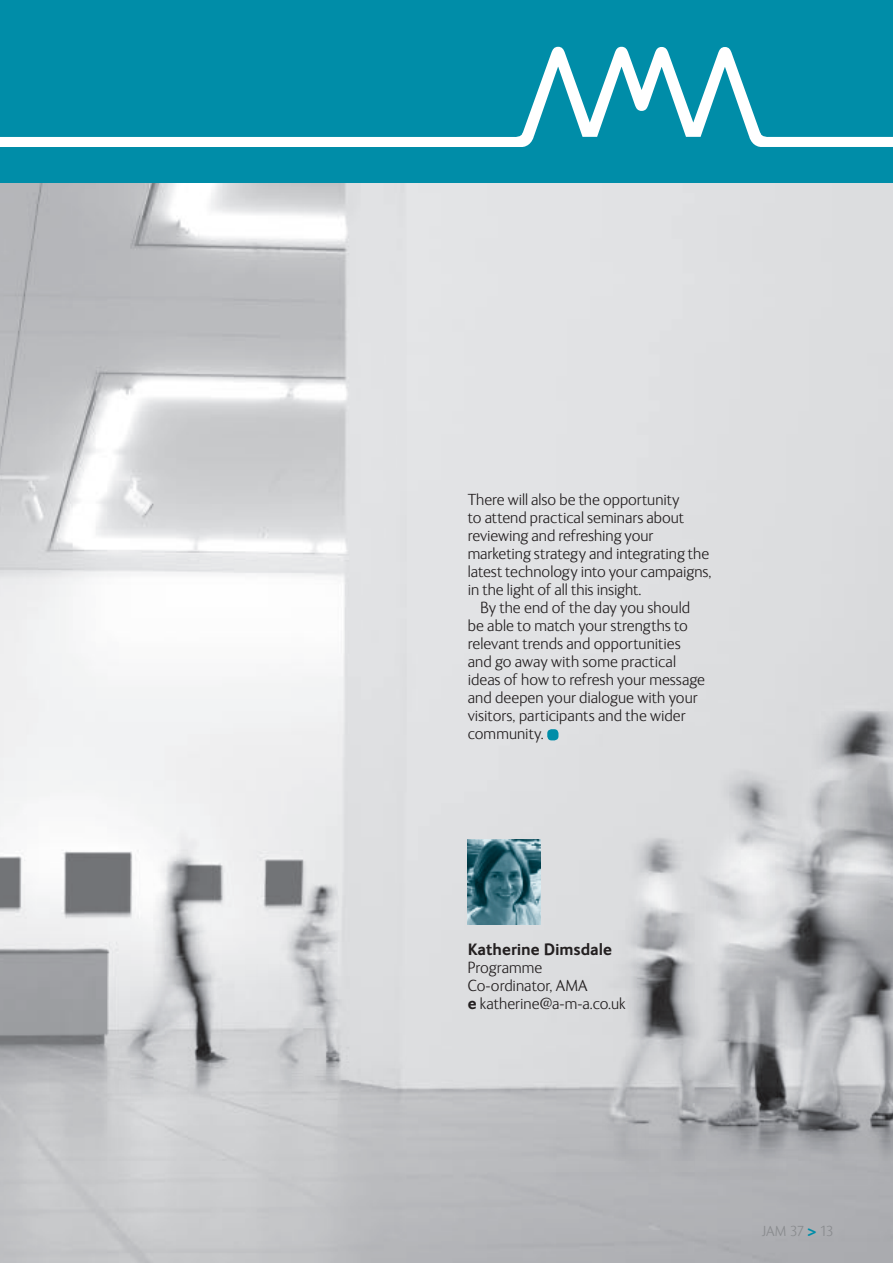
<style>
.page{position:relative;width:893px;height:1263px;background:#fff}
.page>*{position:absolute;margin:0;border:0;box-sizing:border-box;transform-origin:0 0}
.t1{font:300 16.5px/18px "FS Ingrid";color:#231f20}
.t2{font:700 16.5px "FS Ingrid";color:#231f20}
.t3{font:300 15px "FS Ingrid";letter-spacing:-.035em;color:#8a8c8f}
.s1{font-weight:700}
.s2{font-family:"VAG Rounded";font-weight:700;color:#008da8}
</style>
<div class="page">
<img style="left:0;top:183px;width:893px;height:147px">
<img style="left:0;top:330px;width:893px;height:933px">
<div style="left:0;top:0;width:893px;height:183px;background:#008da8"></div>
<svg style="left:0;top:47px;width:893px;height:100px"></svg>
<div style="left:547px;top:729px;width:11px;height:11px;background:#008da8;border-radius:4px"></div>
<svg style="left:468px;top:840px;width:72px;height:85px;background:#4b7a86"></svg>
<p class="t1" style="left:468px;top:491px;width:245px">There will also be the opportunity<br>to attend practical seminars about reviewing and refreshing your marketing strategy and integrating the latest technology into your campaigns, in the light of all this insight.</p>
<p class="t1" style="left:468px;top:599px;width:239px;text-indent:13px">By the end of the day you should be able to match your strengths to relevant trends and opportunities and go away with some practical ideas of how to refresh your message and deepen your dialogue with your visitors, participants and the wider community.</p>
<p class="t2" style="left:468px;top:940px;width:146px">Katherine Dimsdale</p>
<p class="t1" style="left:468px;top:959px;width:159px">Programme<br>Co-ordinator, AMA<br><span class="s1">e</span> katherine@a-m-a.co.uk</p>
<p class="t3" style="left:762px;top:1224px;width:73px">JAM 37 <span class="s2">&gt;</span> 13</p>
</div>
